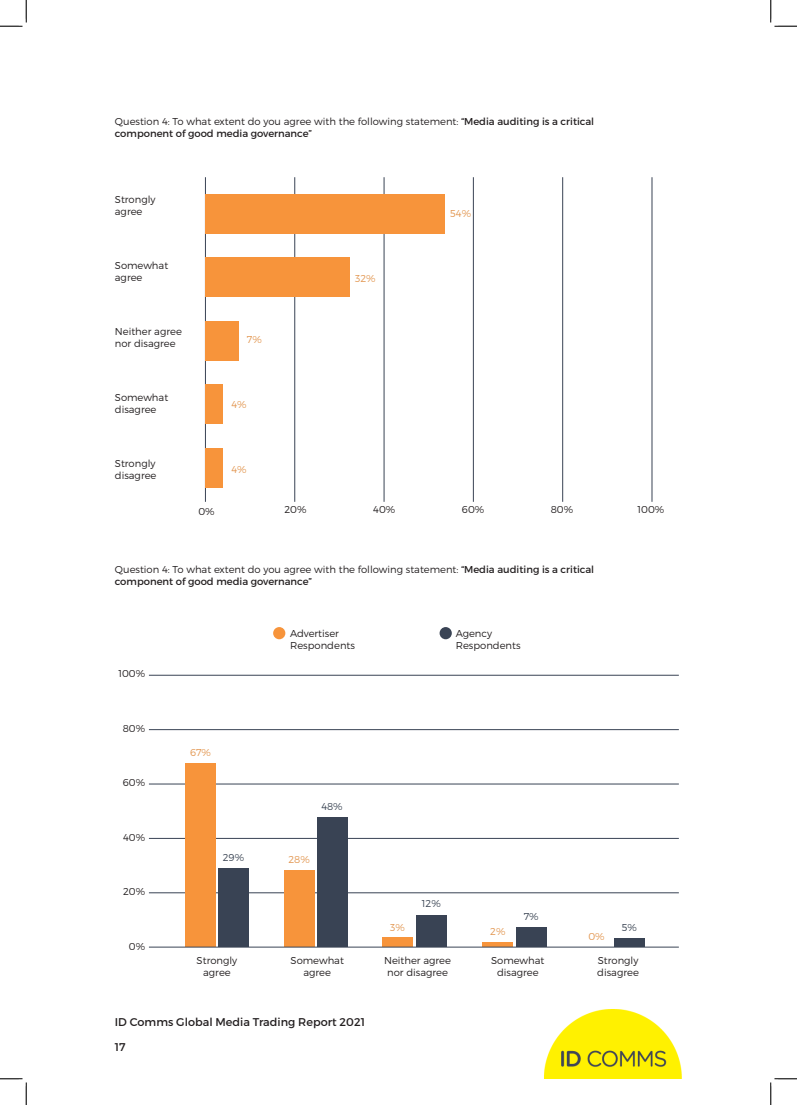
<style>
.page{position:relative;width:797px;height:1105px;background:#fff}
.page>*{position:absolute;margin:0;border:0;box-sizing:border-box;transform-origin:0 0}
.t1{font:11.25px "Montserrat";color:#231f20}
.t2{font:300 10px/12px "Montserrat";color:#231f20}
.t3{font:300 10px "Montserrat";color:#e29650}
.t4{font:300 10px "Montserrat";color:#3a4453}
.s1{font-weight:400}
</style>
<div class="page">
<img style="left:544px;top:1009px;width:138px;height:69px">
<div style="left:273px;top:627px;width:12px;height:12px;background:#f7943b;border-radius:50%"></div>
<div style="left:439px;top:627px;width:13px;height:12px;background:#394354;border-radius:50%"></div>
<hr style="left:205px;top:177px;width:1px;height:325px;background:#394354">
<hr style="left:294px;top:177px;width:1px;height:325px;background:#394354">
<hr style="left:384px;top:177px;width:1px;height:325px;background:#394354">
<hr style="left:473px;top:177px;width:1px;height:325px;background:#394354">
<hr style="left:562px;top:177px;width:1px;height:325px;background:#394354">
<hr style="left:651px;top:177px;width:1px;height:325px;background:#394354">
<div style="left:206px;top:194px;width:239px;height:39px;background:#f7943b"></div>
<div style="left:206px;top:257px;width:144px;height:40px;background:#f7943b"></div>
<div style="left:206px;top:321px;width:33px;height:39px;background:#f7943b"></div>
<div style="left:206px;top:384px;width:17px;height:40px;background:#f7943b"></div>
<div style="left:206px;top:448px;width:17px;height:39px;background:#f7943b"></div>
<hr style="left:149px;top:892px;width:530px;height:1px;background:#394354">
<hr style="left:149px;top:838px;width:530px;height:1px;background:#394354">
<hr style="left:149px;top:784px;width:530px;height:1px;background:#394354">
<hr style="left:149px;top:729px;width:530px;height:1px;background:#394354">
<hr style="left:149px;top:675px;width:530px;height:1px;background:#394354">
<div style="left:614px;top:939px;width:30px;height:8px;background:#394354"></div>
<svg style="left:482px;top:943px;width:31px;height:4px"></svg>
<div style="left:515px;top:927px;width:31px;height:20px;background:#394354"></div>
<div style="left:382px;top:938px;width:31px;height:9px;background:#f7943b"></div>
<div style="left:415px;top:915px;width:31px;height:32px;background:#394354"></div>
<div style="left:283px;top:871px;width:31px;height:76px;background:#f7943b"></div>
<div style="left:317px;top:818px;width:31px;height:129px;background:#394354"></div>
<div style="left:185px;top:763px;width:31px;height:184px;background:#f7943b"></div>
<div style="left:218px;top:869px;width:31px;height:78px;background:#394354"></div>
<hr style="left:149px;top:947px;width:530px;height:1px;background:#394354">
<svg style="left:0;top:0;width:27px;height:27px"></svg>
<svg style="left:0;top:1078px;width:27px;height:27px"></svg>
<svg style="left:770px;top:0;width:27px;height:27px"></svg>
<svg style="left:770px;top:1078px;width:27px;height:27px"></svg>
<p class="t2" style="left:115px;top:115px;width:481px">Question 4: To what extent do you agree with the following statement: <span class="s1">“Media auditing is a critical component of good media governance”</span></p>
<p class="t2" style="left:115px;top:194px;width:42px">Strongly agree</p>
<p class="t2" style="left:115px;top:260px;width:55px">Somewhat agree</p>
<p class="t2" style="left:115px;top:325px;width:68px">Neither agree nor disagree</p>
<p class="t2" style="left:115px;top:391px;width:55px">Somewhat disagree</p>
<p class="t3" style="left:247px;top:333px;width:16px">7%</p>
<p class="t3" style="left:231px;top:398px;width:17px">4%</p>
<p class="t2" style="left:115px;top:457px;width:43px">Strongly disagree</p>
<p class="t2" style="left:198px;top:505px;width:18px">0%</p>
<p class="t3" style="left:231px;top:463px;width:17px">4%</p>
<p class="t2" style="left:284px;top:504px;width:24px">20%</p>
<p class="t3" style="left:355px;top:272px;width:22px">32%</p>
<p class="t2" style="left:373px;top:504px;width:24px">40%</p>
<p class="t3" style="left:450px;top:208px;width:22px">54%</p>
<p class="t2" style="left:462px;top:504px;width:24px">60%</p>
<p class="t2" style="left:551px;top:504px;width:24px">80%</p>
<p class="t2" style="left:637px;top:504px;width:28px">100%</p>
<p class="t2" style="left:115px;top:563px;width:481px">Question 4: To what extent do you agree with the following statement: <span class="s1">“Media auditing is a critical component of good media governance”</span></p>
<p class="t2" style="left:118px;top:668px;width:28px">100%</p>
<p class="t2" style="left:123px;top:722px;width:24px">80%</p>
<p class="t2" style="left:123px;top:776px;width:24px">60%</p>
<p class="t2" style="left:123px;top:831px;width:24px">40%</p>
<p class="t2" style="left:123px;top:885px;width:24px">20%</p>
<p class="t2" style="left:129px;top:940px;width:18px">0%</p>
<p class="t3" style="left:190px;top:746px;width:23px">67%</p>
<p class="t4" style="left:223px;top:852px;width:23px">29%</p>
<p class="t2" style="left:290px;top:627px;width:50px">Advertiser</p>
<p class="t2" style="left:290px;top:639px;width:66px">Respondents</p>
<p class="t2" style="left:456px;top:627px;width:38px">Agency</p>
<p class="t2" style="left:456px;top:639px;width:66px">Respondents</p>
<p class="t4" style="left:321px;top:800px;width:23px">48%</p>
<p class="t3" style="left:288px;top:854px;width:23px">28%</p>
<p class="t3" style="left:390px;top:921px;width:16px">3%</p>
<p class="t4" style="left:422px;top:898px;width:20px">12%</p>
<p class="t3" style="left:490px;top:926px;width:17px">2%</p>
<p class="t4" style="left:524px;top:910px;width:16px">7%</p>
<p class="t3" style="left:588px;top:930px;width:18px">0%</p>
<p class="t4" style="left:622px;top:921px;width:17px">5%</p>
<p class="t2" style="left:197px;top:955px;width:42px;text-align:center">Strongly agree</p>
<p class="t2" style="left:290px;top:955px;width:55px;text-align:center">Somewhat agree</p>
<p class="t2" style="left:384px;top:955px;width:68px;text-align:center">Neither agree nor disagree</p>
<p class="t2" style="left:491px;top:955px;width:55px;text-align:center">Somewhat disagree</p>
<p class="t2" style="left:597px;top:955px;width:43px">Strongly disagree</p>
<p class="t1" style="left:115px;top:1015px;width:252px">ID Comms Global Media Trading Report 2021</p>
<p class="t1" style="left:115px;top:1040px;width:12px">17</p>
</div>
